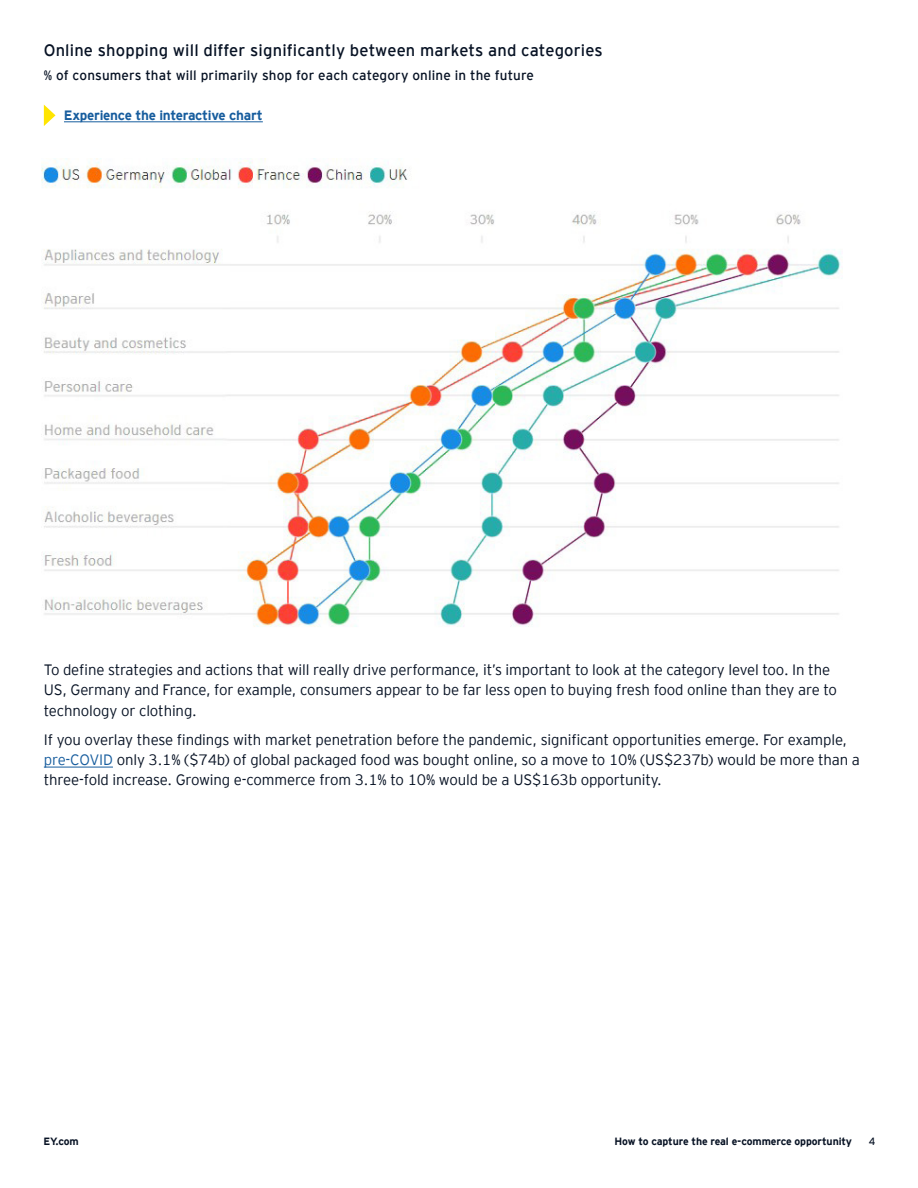
<style>
.page{position:relative;width:918px;height:1188px;background:#fff}
.page>*{position:absolute;margin:0;border:0;box-sizing:border-box;transform-origin:0 0}
.t1{font:16.5px "EY Interstate";letter-spacing:.01em;color:#071224}
.Body_copy_italic{font:300 15px/20.2px "EY Interstate";letter-spacing:-.01em;color:#071224}
.t2{font:13.5px "EY Interstate";letter-spacing:.01em;color:#071224}
.t3{font:700 13.5px "EY Interstate";letter-spacing:-.02em;color:#175d9e}
.Headline{font:700 10.5px "EY Interstate";letter-spacing:-.01em;color:#071224}
.Document_title_Addit{font:700 10.5px "EY Interstate";color:#071224}
.Page_No_s_Left{font:10.5px "EY Interstate";color:#071224}
.s1{color:#175d9e}
</style>
<div class="page">
<hr style="left:44px;top:767px;width:69px;height:1px;background:#175d9e">
<img style="left:41px;top:159px;width:802px;height:468px">
<svg style="left:44px;top:105px;width:12px;height:21px"></svg>
<hr style="left:64px;top:122px;width:199px;height:1px;background:#175d9e">
<p class="t1" style="left:44px;top:38px;width:561px">Online shopping will differ significantly between markets and categories</p>
<p class="t2" style="left:44px;top:66px;width:492px">% of consumers that will primarily shop for each category online in the future</p>
<p class="t3" style="left:64px;top:106px;width:200px">Experience the interactive chart</p>
<p class="Body_copy_italic" style="left:44px;top:659px;width:795px">To define strategies and actions that will really drive performance, it’s important to look at the category level too. In the<br>US, Germany and France, for example, consumers appear to be far less open to buying fresh food online than they are to technology or clothing.</p>
<p class="Body_copy_italic" style="left:44px;top:729px;width:818px">If you overlay these findings with market penetration before the pandemic, significant opportunities emerge. For example, <span class="s1">pre-COVID</span> only 3.1% ($74b) of global packaged food was bought online, so a move to 10% (US$237b) would be more than a three-fold increase. Growing e-commerce from 3.1% to 10% would be a US$163b opportunity.</p>
<p class="Headline" style="left:614px;top:1133px;width:239px">How to capture the real e-commerce opportunity</p>
<p class="Document_title_Addit" style="left:44px;top:1133px;width:36px">EY.com</p>
<p class="Page_No_s_Left" style="left:869px;top:1133px;width:8px">4</p>
</div>
